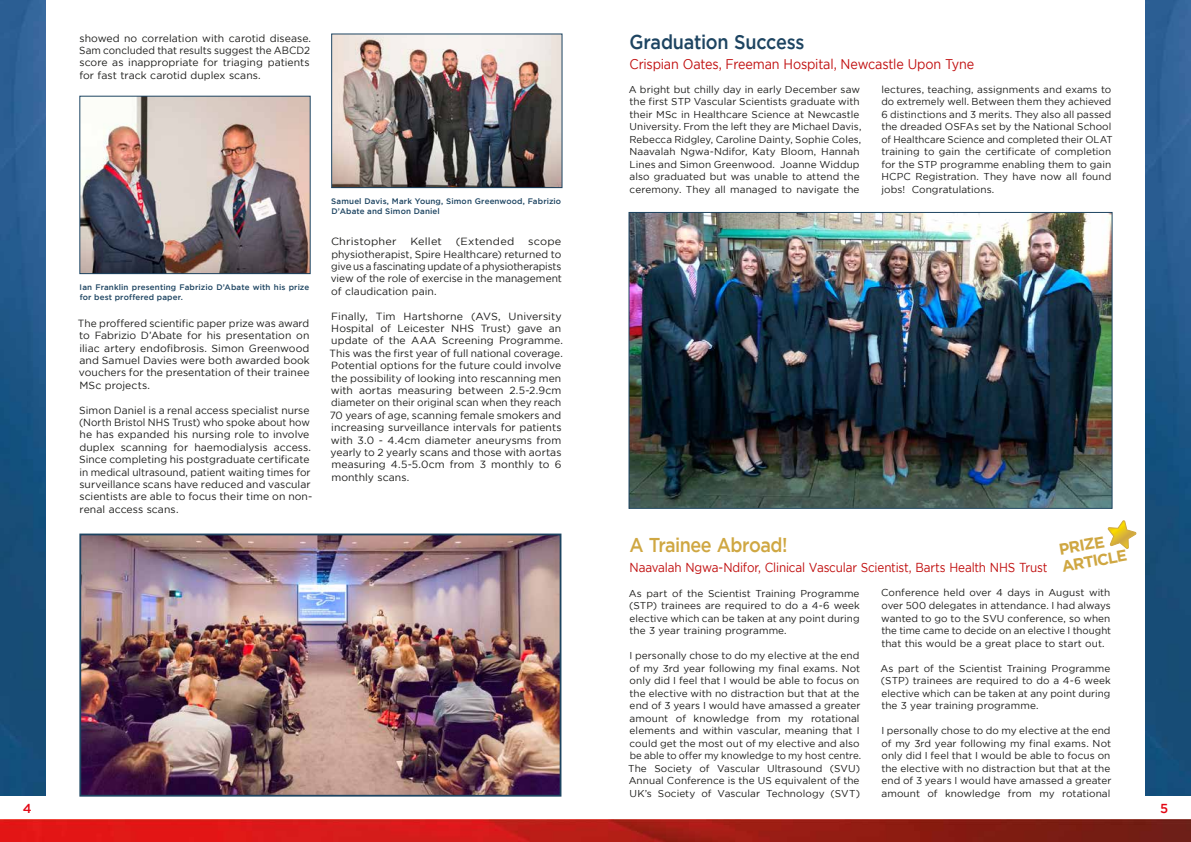
<style>
.page{position:relative;width:1191px;height:842px;background:#fff}
.page>*{position:absolute;margin:0;border:0;box-sizing:border-box;transform-origin:0 0}
.t1{font:500 20px "Gotham";letter-spacing:-.015em;color:#1d4461;scale:.9 1}
.t2{font:500 20px "Gotham";letter-spacing:-.03em;color:#cfa742;scale:.9 1}
.t3{font:700 15.7px/17.3px "Gotham";color:#cfa742}
.t4{font:14px "Gotham";letter-spacing:-.015em;color:#c00d0d;scale:.9 1}
.t5{font:13px "Gotham";letter-spacing:-.015em;color:#c00d0d;scale:.9 1}
.t6{font:500 13px "Gotham";color:#e30613}
.t7{font:10.4px/12.4px "Gotham";letter-spacing:.005em;color:#1d1d1b}
.t8{font:10.4px/12.4px "Gotham";letter-spacing:.005em;color:#1d1d1b;text-align:justify;scale:1.05 1}
.t9{font:10.4px "Gotham";letter-spacing:.025em;color:#1d1d1b;scale:1.05 1}
.t10{font:10px/12.5px "Gotham";letter-spacing:.005em;color:#1d1d1b;text-align:justify}
.t11{font:500 8px/10px "Gotham";letter-spacing:.015em;color:#1d4461}
</style>
<div class="page">
<img style="left:1145px;top:0;width:46px;height:796px">
<img style="left:0;top:0;width:45px;height:796px">
<img style="left:0;top:819px;width:587px;height:23px">
<img style="left:587px;top:819px;width:604px;height:23px">
<img style="left:79px;top:95px;width:232px;height:179px">
<img style="left:79px;top:533px;width:483px;height:264px">
<img style="left:628px;top:211px;width:485px;height:298px">
<svg style="left:1107px;top:520px;width:29px;height:29px"></svg>
<img style="left:331px;top:33px;width:232px;height:155px">
<p class="t7" style="left:79px;top:32px;width:233px">showed no correlation with carotid disease.<br>Sam concluded that results suggest the ABCD2 score as inappropriate for triaging patients for fast track carotid duplex scans.</p>
<p class="t11" style="left:80px;top:282px;width:231px">Ian Franklin presenting Fabrizio D’Abate with his prize for best proffered paper.</p>
<p class="t7" style="left:78px;top:317px;width:233px;text-align:justify">The proffered scientific paper prize was award to Fabrizio D’Abate for his presentation on iliac artery endofibrosis. Simon Greenwood and Samuel Davies were both awarded book vouchers for the presentation of their trainee MSc projects.</p>
<p class="t7" style="left:79px;top:404px;width:235px">Simon Daniel is a renal access specialist nurse (North Bristol NHS Trust) who spoke about how he has expanded his nursing role to involve duplex scanning for haemodialysis access.<br>Since completing his postgraduate certificate in medical ultrasound, patient waiting times for surveillance scans have reduced and vascular scientists are able to focus their time on non&shy;renal access scans.</p>
<p class="t11" style="left:331px;top:196px;width:231px">Samuel Davis, Mark Young, Simon Greenwood, Fabrizio<br>D’Abate and Simon Daniel</p>
<p class="t8" style="left:331px;top:235px;width:64px">Christopher</p>
<p class="t8" style="left:410px;top:235px;width:31px">Kellet</p>
<p class="t9" style="left:456px;top:236px;width:57px">(Extended</p>
<p class="t8" style="left:331px;top:235px;width:222px;text-indent:197px">scope physiotherapist, Spire Healthcare) returned to give us a fascinating update of a physiotherapists view of the role of exercise in the management of claudication pain.</p>
<p class="t7" style="left:330px;top:310px;width:235px">Finally, Tim Hartshorne (AVS, University Hospital of Leicester NHS Trust) gave an update of the AAA Screening Programme.<br>This was the first year of full national coverage.<br>Potential options for the future could involve the possibility of looking into rescanning men with aortas measuring between 2.5-2.9cm diameter on their original scan when they reach 70 years of age, scanning female smokers and increasing surveillance intervals for patients with 3.0 - 4.4cm diameter aneurysms from yearly to 2 yearly scans and those with aortas measuring 4.5-5.0cm from 3 monthly to 6 monthly scans.</p>
<h1 class="t1" style="left:629px;top:30px;width:196px">Graduation Success</h1>
<h3 class="t4" style="left:629px;top:56px;width:384px">Crispian Oates, Freeman Hospital, Newcastle Upon Tyne</h3>
<p class="t10" style="left:628px;top:83px;width:234px;text-align:left">A bright but chilly day in early December saw the first STP Vascular Scientists graduate with their MSc in Healthcare Science at Newcastle University. From the left they are Michael Davis, Rebecca Ridgley, Caroline Dainty, Sophie Coles, Naavalah Ngwa-Ndifor, Katy Bloom, Hannah Lines and Simon Greenwood. Joanne Widdup also graduated but was unable to attend the ceremony. They all managed to navigate the</p>
<p class="t10" style="left:881px;top:83px;width:233px;text-align:left">lectures, teaching, assignments and exams to do extremely well. Between them they achieved 6 distinctions and 3 merits. They also all passed the dreaded OSFAs set by the National School of Healthcare Science and completed their OLAT training to gain the certificate of completion for the STP programme enabling them to gain HCPC Registration. They have now all found jobs! Congratulations.</p>
<h1 class="t2" style="left:629px;top:534px;width:177px">A Trainee Abroad!</h1>
<h3 class="t5" style="left:629px;top:560px;width:466px">Naavalah Ngwa-Ndifor, Clinical Vascular Scientist, Barts Health NHS Trust</h3>
<h2 class="t3" style="left:1057px;top:540px;width:68px;rotate:-10deg">PRIZE<br>ARTICLE</h2>
<p class="t10" style="left:628px;top:586px;width:233px">As part of the Scientist Training Programme (STP) trainees are required to do a 4-6 week elective which can be taken at any point during the 3 year training programme.</p>
<p class="t10" style="left:628px;top:649px;width:234px;text-align:left">I personally chose to do my elective at the end of my 3rd year following my final exams. Not only did I feel that I would be able to focus on the elective with no distraction but that at the end of 3 years I would have amassed a greater amount of knowledge from my rotational elements and within vascular, meaning that I could get the most out of my elective and also be able to offer my knowledge to my host centre.<br>The Society of Vascular Ultrasound (SVU)<br>Annual Conference is the US equivalent of the UK’s Society of Vascular Technology (SVT)</p>
<p class="t10" style="left:881px;top:586px;width:231px">Conference held over 4 days in August with over 500 delegates in attendance. I had always wanted to go to the SVU conference, so when the time came to decide on an elective I thought that this would be a great place to start out.</p>
<p class="t10" style="left:880px;top:661px;width:232px">As part of the Scientist Training Programme (STP) trainees are required to do a 4-6 week elective which can be taken at any point during the 3 year training programme.</p>
<p class="t10" style="left:881px;top:724px;width:232px">I personally chose to do my elective at the end of my 3rd year following my final exams. Not only did I feel that I would be able to focus on the elective with no distraction but that at the end of 3 years I would have amassed a greater amount of knowledge from my rotational</p>
<h3 class="t6" style="left:23px;top:801px;width:10px">4</h3>
<h3 class="t6" style="left:1160px;top:801px;width:10px">5</h3>
</div>
